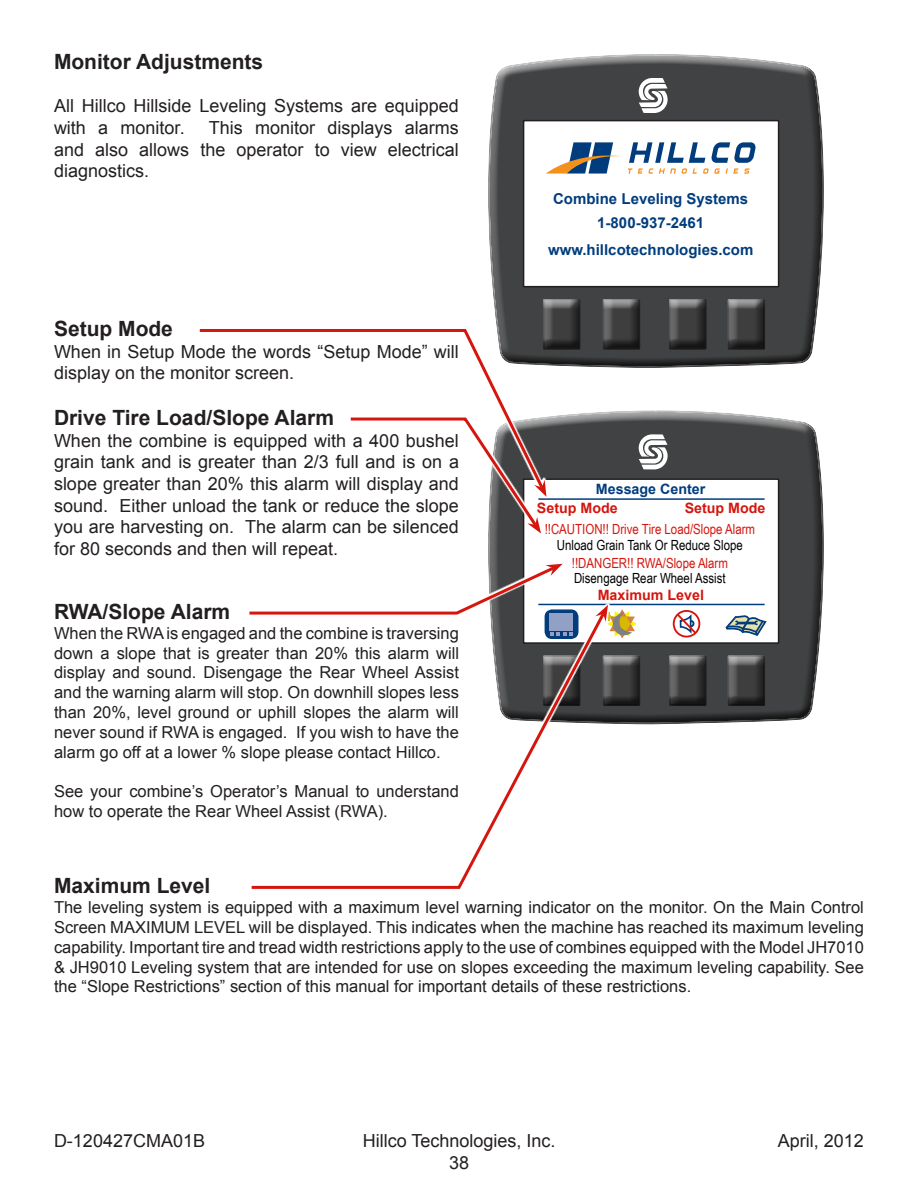
<style>
.page{position:relative;width:918px;height:1188px;background:#fff}
.page>*{position:absolute;margin:0;border:0;box-sizing:border-box;transform-origin:0 0}
.Sub_heading_1{font:700 21px "Arial";color:#231f20}
.Arial_12_justified{font:18px/21.6px "Arial";color:#231f20}
.Arial_11_justified{font:16.5px/19.8px "Arial";color:#231f20;text-align:justify}
.t1{font:700 15px "Arial";color:#013d7d}
.t2{font:700 14.25px "Arial";color:#d5160e}
.t3{font:700 14.25px "Arial";color:#013d7d}
.t4{font:13.95px "Arial Narrow";color:#d5160e}
.t5{font:13.95px "Arial Narrow";color:#000}
</style>
<div class="page">
<div style="left:487px;top:53px;width:336px;height:310px;background:#fff;opacity:.75"></div>
<div style="left:493px;top:66px;width:333px;height:304px;background:#231f20;opacity:.75"></div>
<div style="left:487px;top:410px;width:336px;height:310px;background:#fff;opacity:.75"></div>
<div style="left:493px;top:423px;width:333px;height:303px;background:#231f20;opacity:.75"></div>
<div style="left:524px;top:121px;width:255px;height:166px;background:#fff"></div>
<div style="left:523px;top:120px;width:256px;height:167px;border:2px solid #231f20"></div>
<div style="left:524px;top:479px;width:255px;height:164px;background:#fff"></div>
<div style="left:523px;top:478px;width:256px;height:166px;border:2px solid #231f20"></div>
<div style="left:602px;top:298px;width:40px;height:48px;background:#414243"></div>
<div style="left:602px;top:299px;width:40px;height:53px;background:#231f20;opacity:.75"></div>
<div style="left:602px;top:654px;width:40px;height:48px;background:#414243"></div>
<div style="left:602px;top:655px;width:40px;height:53px;background:#231f20;opacity:.75"></div>
<div style="left:668px;top:298px;width:40px;height:48px;background:#414243"></div>
<div style="left:668px;top:299px;width:40px;height:53px;background:#231f20;opacity:.75"></div>
<div style="left:668px;top:654px;width:40px;height:48px;background:#414243"></div>
<div style="left:668px;top:655px;width:40px;height:53px;background:#231f20;opacity:.75"></div>
<div style="left:726px;top:298px;width:41px;height:48px;background:#414243"></div>
<div style="left:726px;top:299px;width:41px;height:53px;background:#231f20;opacity:.75"></div>
<div style="left:726px;top:654px;width:41px;height:48px;background:#414243"></div>
<div style="left:726px;top:655px;width:41px;height:53px;background:#231f20;opacity:.75"></div>
<svg style="left:639px;top:78px;width:29px;height:35px"></svg>
<svg style="left:639px;top:434px;width:29px;height:35px"></svg>
<svg style="left:546px;top:142px;width:75px;height:32px"></svg>
<svg style="left:628px;top:142px;width:128px;height:32px"></svg>
<hr style="left:538px;top:498px;width:227px;height:2px;background:#013d7d">
<hr style="left:538px;top:604px;width:227px;height:1px;background:#013d7d">
<div style="left:673px;top:610px;width:27px;height:28px;border:2px solid #d5160e;border-radius:50%"></div>
<svg style="left:675px;top:611px;width:23px;height:25px"></svg>
<svg style="left:725px;top:615px;width:42px;height:21px"></svg>
<svg style="left:487px;top:206px;width:115px;height:294px"></svg>
<svg style="left:199px;top:327px;width:347px;height:36px"></svg>
<svg style="left:350px;top:363px;width:224px;height:137px"></svg>
<svg style="left:350px;top:433px;width:215px;height:89px"></svg>
<svg style="left:460px;top:522px;width:174px;height:204px"></svg>
<svg style="left:249px;top:610px;width:358px;height:279px"></svg>
<svg style="left:595px;top:605px;width:42px;height:35px"></svg>
<p class="Sub_heading_1" style="left:54px;top:48px;width:211px">Monitor Adjustments</p>
<p class="Arial_12_justified" style="left:54px;top:96px;width:406px">All Hillco Hillside Leveling Systems are equipped with a monitor.</p>
<p class="Arial_12_justified" style="left:54px;top:117px;width:406px;text-align:justify;text-indent:155px">This monitor displays alarms and also allows the operator to view electrical diagnostics.</p>
<p class="Sub_heading_1" style="left:54px;top:315px;width:121px">Setup Mode</p>
<p class="Arial_12_justified" style="left:54px;top:341px;width:406px">When in Setup Mode the words “Setup Mode” will display on the monitor screen.</p>
<p class="Sub_heading_1" style="left:54px;top:404px;width:282px">Drive Tire Load/Slope Alarm</p>
<p class="Arial_12_justified" style="left:54px;top:430px;width:407px;text-align:justify">When the combine is equipped with a 400 bushel grain tank and is greater than 2/3 full and is on a slope greater than 20% this alarm will display and sound. Either unload the tank or reduce the slope you are harvesting on. The alarm can be silenced for 80 seconds and then will repeat.</p>
<p class="Sub_heading_1" style="left:54px;top:598px;width:178px">RWA/Slope Alarm</p>
<p class="Arial_11_justified" style="left:54px;top:623px;width:407px">When the RWA is engaged and the combine is traversing down a slope that is greater than 20% this alarm will display and sound. Disengage the Rear Wheel Assist and the warning alarm will stop. On downhill slopes less than 20%, level ground or uphill slopes the alarm will never sound if RWA is engaged. If you wish to have the alarm go off at a lower % slope please contact Hillco.</p>
<p class="Arial_11_justified" style="left:54px;top:782px;width:406px">See your combine’s Operator’s Manual to understand how to operate the Rear Wheel Assist (RWA).</p>
<p class="t1" style="left:553px;top:189px;width:197px">Combine Leveling Systems</p>
<p class="t1" style="left:597px;top:213px;width:108px">1-800-937-2461</p>
<p class="t1" style="left:548px;top:240px;width:207px">www.hillcotechnologies.com</p>
<p class="t3" style="left:596px;top:479px;width:111px">Message Center</p>
<p class="t2" style="left:537px;top:499px;width:82px">Setup Mode</p>
<p class="t2" style="left:685px;top:499px;width:82px">Setup Mode</p>
<p class="t4" style="left:545px;top:519px;width:212px">!!CAUTION!! Drive Tire Load/Slope Alarm</p>
<p class="t5" style="left:557px;top:535px;width:187px">Unload Grain Tank Or Reduce Slope</p>
<p class="t4" style="left:572px;top:552px;width:158px">!!DANGER!! RWA/Slope Alarm</p>
<p class="t5" style="left:574px;top:568px;width:153px">Disengage Rear Wheel Assist</p>
<p class="t2" style="left:598px;top:586px;width:108px">Maximum Level</p>
<p class="Sub_heading_1" style="left:54px;top:872px;width:158px">Maximum Level</p>
<p class="Arial_11_justified" style="left:54px;top:898px;width:812px">The leveling system is equipped with a maximum level warning indicator on the monitor. On the Main Control Screen MAXIMUM LEVEL will be displayed. This indicates when the machine has reached its maximum leveling capability. Important tire and tread width restrictions apply to the use of combines equipped with the Model JH7010 &amp; JH9010 Leveling system that are intended for use on slopes exceeding the maximum leveling capability. See the “Slope Restrictions” section of this manual for important details of these restrictions.</p>
<p class="Arial_12_justified" style="left:54px;top:1130px;width:153px">D-120427CMA01B</p>
<p class="Arial_12_justified" style="left:778px;top:1130px;width:88px">April, 2012</p>
<p class="Arial_12_justified" style="left:363px;top:1130px;width:191px;text-align:center">Hillco Technologies, Inc.<br>38</p>
</div>
